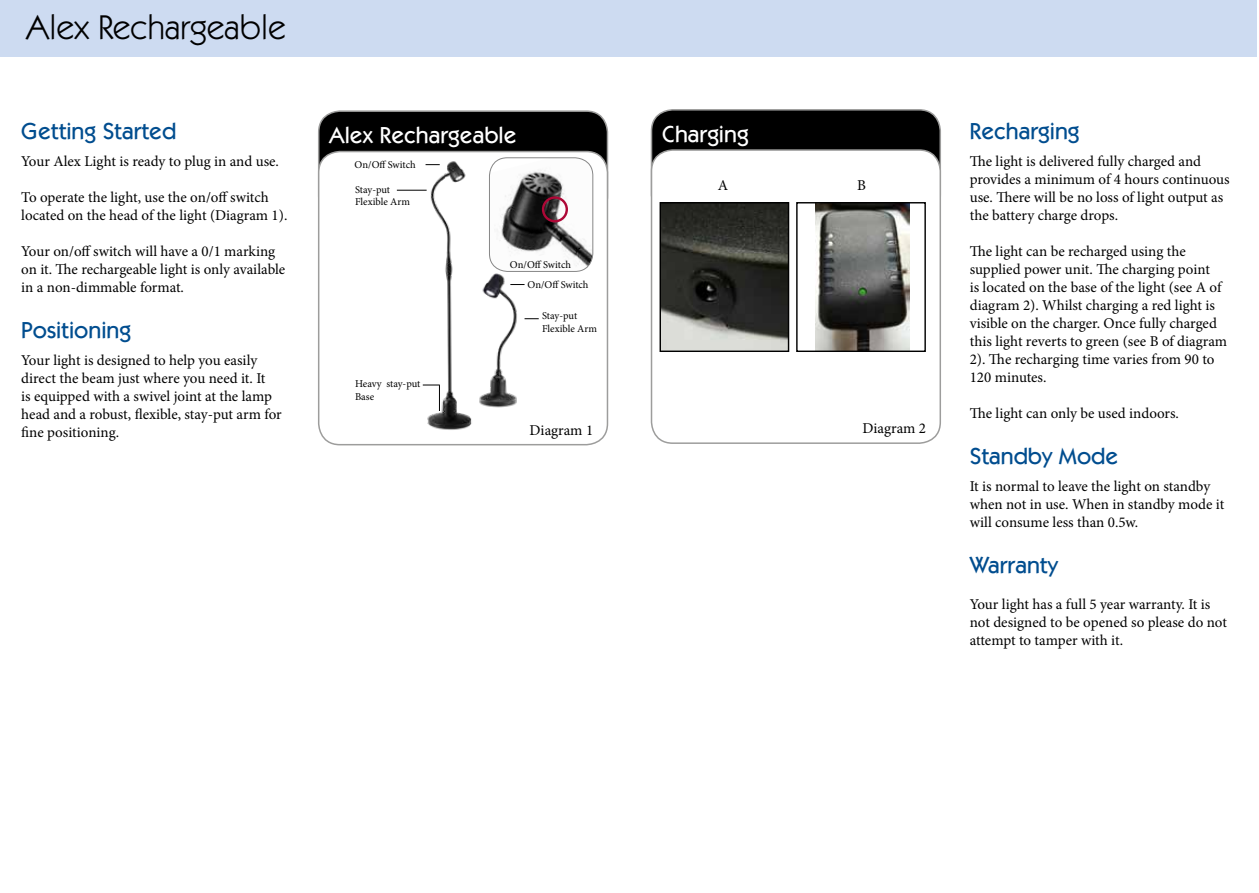
<style>
.page{position:relative;width:1259px;height:893px;background:#fff}
.page>*{position:absolute;margin:0;border:0;box-sizing:border-box;transform-origin:0 0}
.t1{font:34.5px "Itc Kabel";color:#000}
.t2{font:500 23.25px "Itc Kabel";color:#004d8f}
.t3{font:500 23.25px "Itc Kabel";color:#fff}
.t4{font:15px/18px "Minion Pro";letter-spacing:-.005em;color:#000}
.t5{font:10.5px/12.6px "Minion Pro";letter-spacing:-.005em;color:#000}
</style>
<div class="page">
<div style="left:0;top:0;width:629px;height:57px;background:#cddbf1"></div>
<div style="left:319px;top:111px;width:288px;height:106px;background:#000;border-radius:21px"></div>
<div style="left:318px;top:110px;width:290px;height:108px;border:2px solid #9d9d9c;border-radius:21px"></div>
<div style="left:651px;top:110px;width:289px;height:106px;background:#000;border-radius:21px"></div>
<div style="left:651px;top:109px;width:290px;height:108px;border:2px solid #9d9d9c;border-radius:21px"></div>
<div style="left:319px;top:152px;width:288px;height:293px;background:#fff;border-radius:21px"></div>
<div style="left:318px;top:151px;width:290px;height:294px;border:2px solid #9d9d9c;border-radius:21px"></div>
<div style="left:651px;top:150px;width:289px;height:293px;background:#fff;border-radius:21px"></div>
<div style="left:651px;top:149px;width:290px;height:295px;border:2px solid #9d9d9c;border-radius:21px"></div>
<img style="left:396px;top:157px;width:107px;height:273px">
<svg style="left:423px;top:385px;width:17px;height:26px"></svg>
<svg style="left:397px;top:190px;width:29px;height:1px"></svg>
<svg style="left:425px;top:164px;width:15px;height:1px"></svg>
<img style="left:489px;top:158px;width:104px;height:113px">
<div style="left:489px;top:157px;width:104px;height:115px;border:1px solid #878787;border-radius:18px"></div>
<div style="left:606px;top:0;width:650px;height:57px;background:#cddbf1"></div>
<div style="left:542px;top:196px;width:26px;height:26px;border:2px solid #ae0837;border-radius:50%"></div>
<img style="left:661px;top:204px;width:126px;height:146px">
<div style="left:659px;top:202px;width:130px;height:150px;border:1px solid #000"></div>
<img style="left:815px;top:204px;width:94px;height:146px">
<div style="left:796px;top:202px;width:130px;height:150px;border:1px solid #000"></div>
<img style="left:464px;top:272px;width:67px;height:142px">
<h1 class="t1" style="left:26px;top:7px;width:261px">Alex Rechargeable</h1>
<h2 class="t2" style="left:21px;top:118px;width:156px">Getting Started</h2>
<p class="t4" style="left:21px;top:153px;width:259px">Your Alex Light is ready to plug in and use.</p>
<p class="t4" style="left:21px;top:189px;width:268px">To operate the light, use the on/off switch located on the head of the light (Diagram 1).</p>
<p class="t4" style="left:21px;top:243px;width:266px">Your on/off switch will have a 0/1 marking on it. The rechargeable light is only available in a non-dimmable format.</p>
<h2 class="t2" style="left:21px;top:317px;width:111px">Positioning</h2>
<p class="t4" style="left:21px;top:352px;width:262px">Your light is designed to help you easily direct the beam just where you need it. It<br>is equipped with a swivel joint at the lamp head and a robust, flexible, stay-put arm for fine positioning.</p>
<h2 class="t3" style="left:329px;top:122px;width:189px">Alex Rechargeable</h2>
<h2 class="t3" style="left:662px;top:120px;width:88px">Charging</h2>
<p class="t5" style="left:355px;top:158px;width:63px">On/Off Switch</p>
<p class="t5" style="left:355px;top:183px;width:56px">Stay-put<br>Flexible Arm</p>
<p class="t5" style="left:355px;top:378px;width:67px">Heavy stay-put<br>Base</p>
<p class="t5" style="left:510px;top:259px;width:63px">On/Off Switch</p>
<p class="t5" style="left:527px;top:278px;width:63px">On/Off Switch</p>
<p class="t5" style="left:542px;top:310px;width:56px">Stay-put<br>Flexible Arm</p>
<p class="t4" style="left:529px;top:421px;width:65px">Diagram 1</p>
<p class="t4" style="left:718px;top:177px;width:12px">A</p>
<p class="t4" style="left:857px;top:177px;width:10px">B</p>
<p class="t4" style="left:862px;top:420px;width:65px">Diagram 2</p>
<h2 class="t2" style="left:969px;top:118px;width:111px">Recharging</h2>
<p class="t4" style="left:969px;top:153px;width:261px">The light is delivered fully charged and provides a minimum of 4 hours continuous use. There will be no loss of light output as the battery charge drops.</p>
<p class="t4" style="left:969px;top:243px;width:259px">The light can be recharged using the supplied power unit. The charging point<br>is located on the base of the light (see A of diagram 2). Whilst charging a red light is visible on the charger. Once fully charged this light reverts to green (see B of diagram 2). The recharging time varies from 90 to 120 minutes.</p>
<p class="t4" style="left:969px;top:405px;width:211px">The light can only be used indoors.</p>
<h2 class="t2" style="left:969px;top:443px;width:150px">Standby Mode</h2>
<p class="t4" style="left:969px;top:478px;width:256px">It is normal to leave the light on standby when not in use. When in standby mode it will consume less than 0.5w.</p>
<h2 class="t2" style="left:969px;top:551px;width:90px">Warranty</h2>
<p class="t4" style="left:969px;top:595px;width:259px">Your light has a full 5 year warranty. It is not designed to be opened so please do not attempt to tamper with it.</p>
</div>
